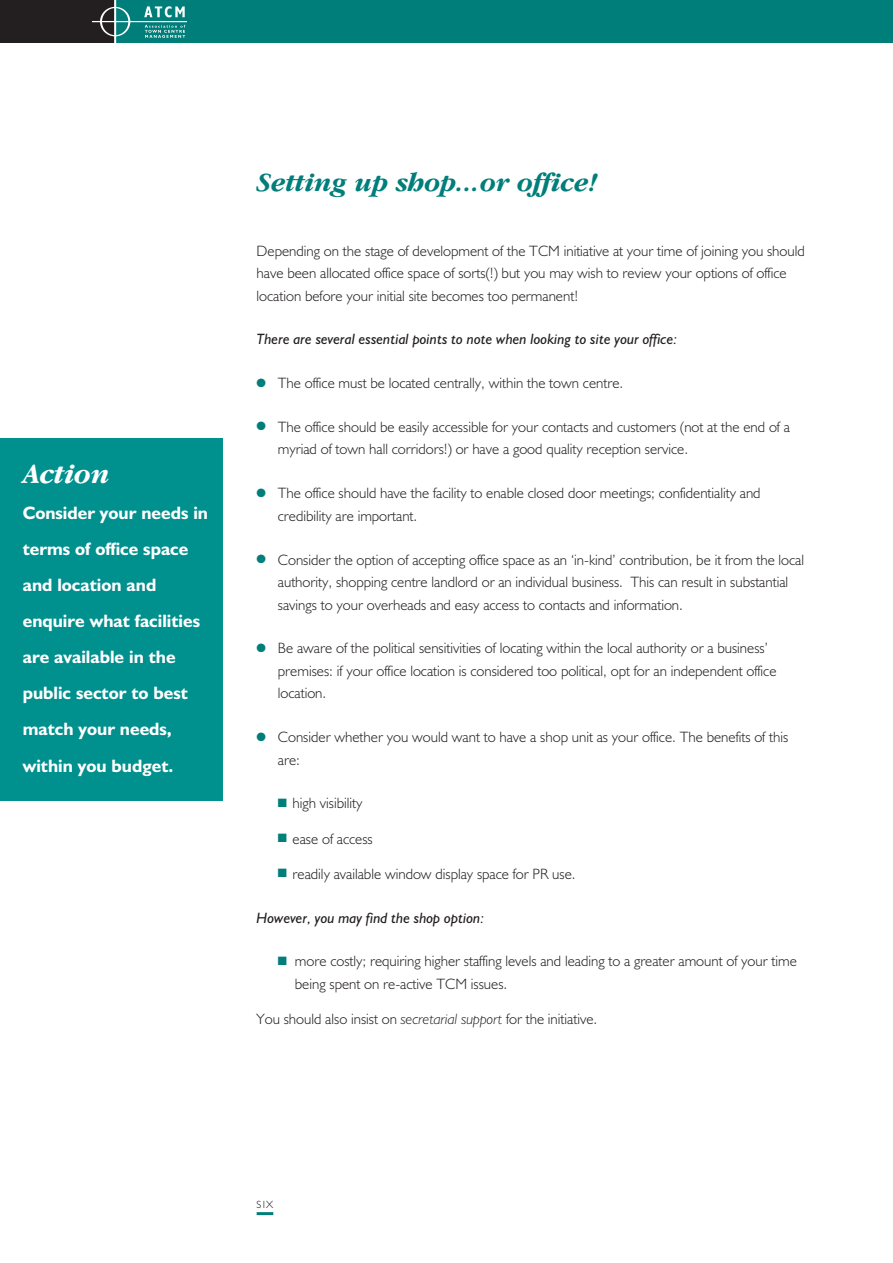
<style>
.page{position:relative;width:893px;height:1263px;background:#fff}
.page>*{position:absolute;margin:0;border:0;box-sizing:border-box;transform-origin:0 0}
.t1{font:italic 700 28.5px "Garamond IT Cby BT";color:#fff}
.t2{font:italic 700 27px "Garamond IT Cby BT";color:#007e7a}
.t3{font:700 18px/36px "Humanist 521 BT";color:#fff}
.t4{font:300 15px/22.5px "Humanist 521 BT";color:#231f20}
.t5{font:italic 15px "Humanist 521 BT";color:#231f20}
.t6{font:300 10.5px "Humanist 521 BT";color:#231f20}
.s1{color:#007e7a}
.s2{font-style:italic}
</style>
<div class="page">
<div style="left:0;top:0;width:893px;height:43px;background:#007e7a"></div>
<div style="left:0;top:0;width:115px;height:43px;background:#231f20"></div>
<svg style="left:144px;top:6px;width:41px;height:11px"></svg>
<svg style="left:145px;top:25px;width:40px;height:13px"></svg>
<div style="left:100px;top:7px;width:30px;height:30px;border:2px solid #fff;border-radius:50%"></div>
<hr style="left:92px;top:21px;width:95px;height:1px;background:#fff">
<hr style="left:114px;top:0;width:2px;height:45px;background:#fff">
<hr style="left:257px;top:1212px;width:16px;height:3px;background:#007e7a">
<div style="left:0;top:438px;width:223px;height:363px;background:#00908e"></div>
<h1 class="t1" style="left:23px;top:464px;width:89px">Action</h1>
<p class="t3" style="left:23px;top:497px;width:187px">Consider your needs in terms of office space and location and enquire what facilities are available in the public sector to best match your needs, within you budget.</p>
<h2 class="t2" style="left:257px;top:172px;width:343px">Setting up shop...or office!</h2>
<p class="t4" style="left:257px;top:241px;width:550px">Depending on the stage of development of the TCM initiative at your time of joining you should have been allocated office space of sorts(!) but you may wish to review your options of office location before your initial site becomes too permanent!</p>
<p class="t5" style="left:257px;top:334px;width:422px">There are several essential points to note when looking to site your office:</p>
<p class="t4" style="left:257px;top:374px;width:368px"><span class="s1">●</span> The office must be located centrally, within the town centre.</p>
<p class="t4" style="left:278px;top:417px;width:514px;text-indent:-21px"><span class="s1">●</span> The office should be easily accessible for your contacts and customers (not at the end of a myriad of town hall corridors!) or have a good quality reception service.</p>
<p class="t4" style="left:278px;top:484px;width:484px;text-indent:-21px"><span class="s1">●</span> The office should have the facility to enable closed door meetings; confidentiality and credibility are important.</p>
<p class="t4" style="left:278px;top:550px;width:528px;text-indent:-21px"><span class="s1">●</span> Consider the option of accepting office space as an ‘in-kind’ contribution, be it from the local authority, shopping centre landlord or an individual business. This can result in substantial savings to your overheads and easy access to contacts and information.</p>
<p class="t4" style="left:278px;top:639px;width:500px;text-indent:-21px"><span class="s1">●</span> Be aware of the political sensitivities of locating within the local authority or a business’ premises: if your office location is considered too political, opt for an independent office location.</p>
<p class="t4" style="left:278px;top:727px;width:512px;text-indent:-21px"><span class="s1">●</span> Consider whether you would want to have a shop unit as your office. The benefits of this are:</p>
<p class="t4" style="left:278px;top:794px;width:86px"><span class="s1">■</span> high visibility</p>
<p class="t4" style="left:278px;top:829px;width:96px"><span class="s1">■</span> ease of access</p>
<p class="t4" style="left:278px;top:864px;width:299px"><span class="s1">■</span> readily available window display space for PR use.</p>
<p class="t5" style="left:257px;top:912px;width:229px">However, you may find the shop option:</p>
<p class="t4" style="left:295px;top:952px;width:504px;text-indent:-17px"><span class="s1">■</span> more costly; requiring higher staffing levels and leading to a greater amount of your time being spent on re-active TCM issues.</p>
<p class="t4" style="left:257px;top:1009px;width:342px">You should also insist on <span class="s2">secretarial support</span> for the initiative.</p>
<p class="t6" style="left:257px;top:1201px;width:18px">SIX</p>
</div>
